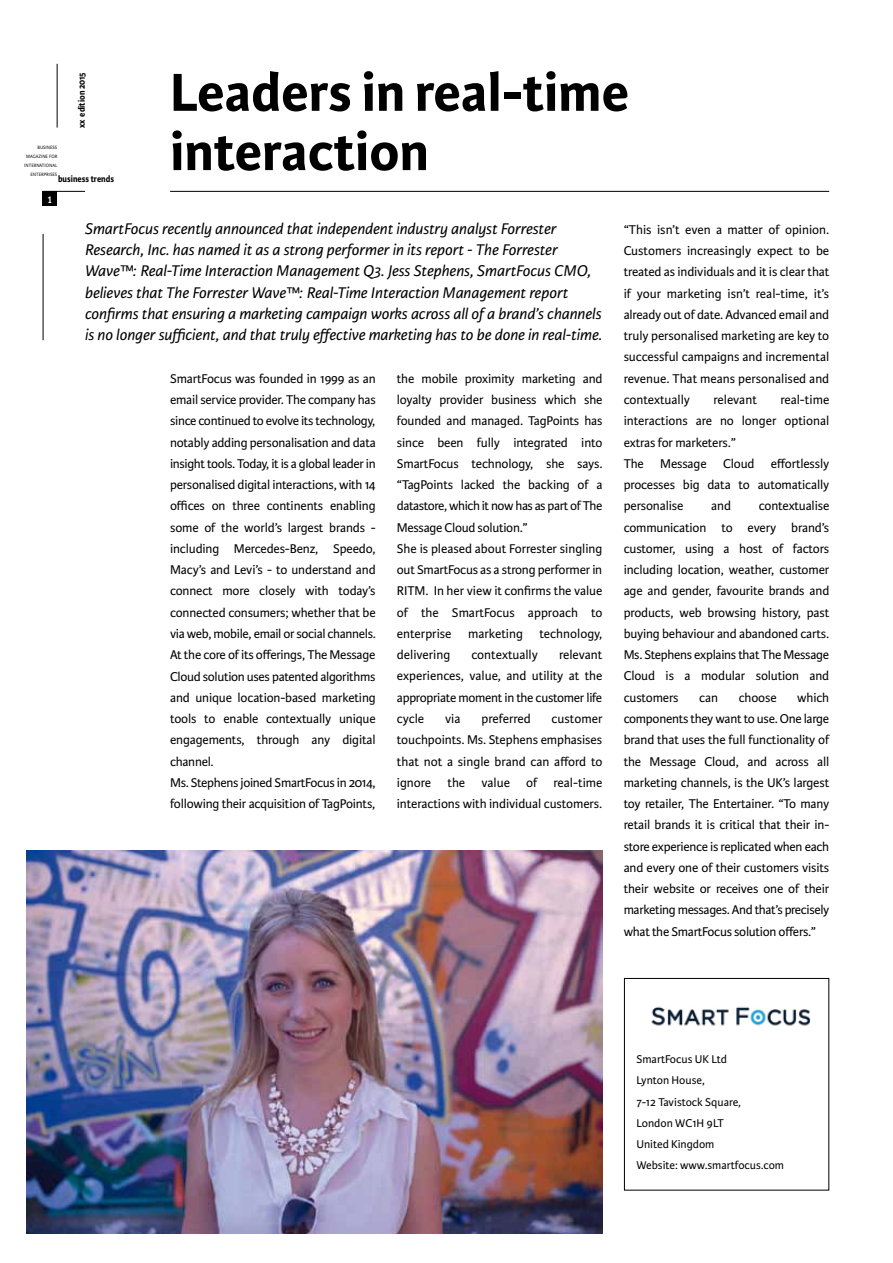
<style>
.page{position:relative;width:893px;height:1263px;background:#fff}
.page>*{position:absolute;margin:0;border:0;box-sizing:border-box;transform-origin:0 0}
.t1{font:700 57px/59.2px "Karmina Sans";color:#000}
.t2{font:italic 16.5px/21.3px "Karmina Sans";color:#000}
.t3{font:13.5px/21.3px "Karmina Sans";letter-spacing:-.01em;color:#000;text-align:justify}
.t4{font:12px/21.3px "Karmina Sans";color:#000}
.t5{font:700 9.75px "Karmina Sans";color:#000;scale:.9 1}
.t6{font:9.75px "Meta Plus Bold Caps";color:#fff;scale:.9 1}
.t7{font:300 6.75px/9px "Karmina Sans";color:#000;text-align:right;scale:.9 1}
</style>
<div class="page">
<hr style="left:170px;top:191px;width:659px;height:1px;background:#000">
<hr style="left:43px;top:191px;width:42px;height:1px;background:#000">
<hr style="left:57px;top:64px;width:1px;height:64px;background:#000">
<div style="left:43px;top:191px;width:14px;height:15px;background:#000"></div>
<hr style="left:43px;top:234px;width:1px;height:106px;background:#000">
<div style="left:624px;top:978px;width:205px;height:212px;border:1px solid #000"></div>
<img style="left:651px;top:1006px;width:160px;height:20px">
<img style="left:27px;top:850px;width:575px;height:383px">
<p class="t5" style="left:76px;top:128px;width:63px;rotate:-90deg">xx edition 2015</p>
<p class="t7" style="left:24px;top:142px;width:38px">business magazine for international enterprises</p>
<p class="t5" style="left:58px;top:174px;width:64px">business trends</p>
<p class="t6" style="left:48px;top:194px;width:7px">1</p>
<h1 class="t1" style="left:170px;top:64px;width:460px">Leaders in real-time interaction</h1>
<p class="t2" style="left:85px;top:218px;width:519px">SmartFocus recently announced that independent industry analyst Forrester Research, Inc. has named it as a strong performer in its report - The Forrester Wave™: Real-Time Interaction Management Q3. Jess Stephens, SmartFocus CMO, believes that The Forrester Wave™: Real-Time Interaction Management report confirms that ensuring a marketing campaign works across all of a brand’s channels is no longer sufficient, and that truly effective marketing has to be done in real-time.</p>
<p class="t3" style="left:624px;top:219px;width:207px">“This isn’t even a matter of opinion.<br>Customers increasingly expect to be treated as individuals and it is clear that if your marketing isn’t real-time, it’s already out of date. Advanced email and truly personalised marketing are key to successful campaigns and incremental revenue. That means personalised and contextually</p>
<p class="t3" style="left:397px;top:368px;width:207px;text-align:left">the mobile proximity marketing and loyalty provider business which she founded and managed. TagPoints has since been fully integrated into SmartFocus technology, she says. “TagPoints lacked the backing of a datastore, which it now has as part of The Message Cloud solution.”<br>She is pleased about Forrester singling out SmartFocus as a strong performer in RITM. In her view it confirms the value of the SmartFocus approach to enterprise marketing technology, delivering</p>
<p class="t3" style="left:170px;top:368px;width:207px;text-align:left">SmartFocus was founded in 1999 as an email service provider. The company has since continued to evolve its technology, notably adding personalisation and data insight tools. Today, it is a global leader in personalised digital interactions, with 14 offices on three continents enabling some of the world’s largest brands - including Mercedes-Benz, Speedo, Macy’s and Levi’s - to understand and connect more closely with today’s connected consumers; whether that be via web, mobile, email or social channels.<br>At the core of its offerings, The Message Cloud solution uses patented algorithms and unique location-based marketing tools to enable contextually unique engagements, through any digital channel.<br>Ms. Stephens joined SmartFocus in 2014, following their acquisition of TagPoints,</p>
<p class="t3" style="left:624px;top:389px;width:207px;text-align:left;text-indent:157px">real-time interactions are no longer optional extras for marketers.”<br>The Message Cloud effortlessly processes big data to automatically personalise</p>
<p class="t3" style="left:713px;top:389px;width:45px">relevant</p>
<p class="t3" style="left:624px;top:496px;width:207px;text-indent:135px">contextualise communication to every brand’s customer, using a host of factors including location, weather, customer age and gender, favourite brands and products, web browsing history, past buying behaviour and abandoned carts.<br>Ms. Stephens explains that The Message Cloud is a modular solution and customers</p>
<p class="t3" style="left:711px;top:496px;width:21px">and</p>
<p class="t3" style="left:397px;top:644px;width:207px;text-indent:162px">relevant experiences, value, and utility at the appropriate moment in the customer life cycle</p>
<p class="t3" style="left:471px;top:644px;width:68px">contextually</p>
<p class="t3" style="left:624px;top:687px;width:207px;text-indent:174px">which components they want to use. One large brand that uses the full functionality of the Message Cloud, and across all marketing channels, is the UK’s largest toy retailer, The Entertainer. “To many retail brands it is critical that their in&shy;store experience is replicated when each and every one of their customers visits their website or receives one of their marketing messages. And that’s precisely what the SmartFocus solution offers.”</p>
<p class="t3" style="left:699px;top:687px;width:20px">can</p>
<p class="t3" style="left:739px;top:687px;width:39px">choose</p>
<p class="t3" style="left:445px;top:708px;width:17px">via</p>
<p class="t3" style="left:481px;top:708px;width:51px">preferred</p>
<p class="t3" style="left:397px;top:708px;width:207px;text-indent:155px">customer touchpoints. Ms. Stephens emphasises that not a single brand can afford to ignore the value of real-time interactions with individual customers.</p>
<p class="t4" style="left:636px;top:1049px;width:149px">SmartFocus UK Ltd<br>Lynton House,<br>7-12 Tavistock Square,<br>London WC1H 9LT<br>United Kingdom<br>Website: www.smartfocus.com</p>
</div>
